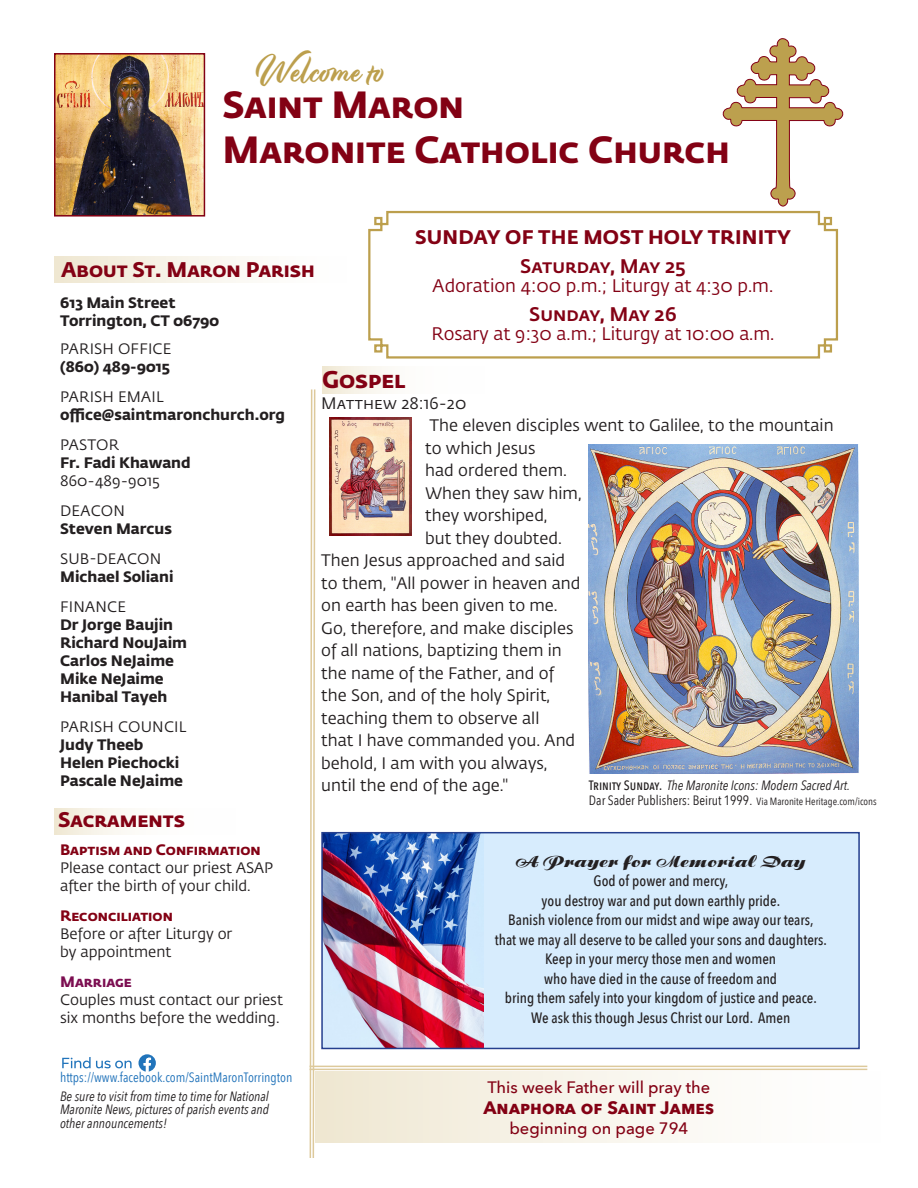
<style>
.page{position:relative;width:918px;height:1188px;background:#fff}
.page>*{position:absolute;margin:0;border:0;box-sizing:border-box;transform-origin:0 0}
.t1{font:700 37.5px "Fedra Sans Std";color:#830114}
.t2{font:36px "Modish";color:#bc9f4d}
.t3{font:700 24px "Fedra Sans Std";color:#830114}
.t4{font:700 21px "Fedra Sans Std";color:#830114}
.t5{font:700 19.5px "Fedra Sans Std";letter-spacing:.01em;color:#830114}
.t6{font:500 19.5px "Fedra Sans Std";color:#830114}
.t7{font:18px "Fedra Sans Std";color:#830114}
.t8{font:700 18px "Avenir Next";color:#830114}
.t9{font:16.5px "Fedra Sans Std";color:#231f20}
.t10{font:500 16.5px "Avenir Next";color:#830114}
.t11{font:16.5px "P22 Klauss Kursiv";color:#231f20}
.t12{font:500 15px "Avenir Next Condensed";color:#231f20}
.t13{font:15px "Fedra Sans Std";color:#231f20}
.t14{font:700 15px "Fedra Sans Std";color:#231f20}
.t15{font:700 15px "Fedra Sans Std";color:#830114}
.t16{font:700 15px "Fedra Sans Std";color:#7c0e51}
.t17{font:italic 13.5px/13.5px "Avenir Next Condensed";color:#231f20;text-align:justify}
.t18{font:13.5px "Avenir Next Condensed";color:#231f20}
.t19{font:13.5px "Avenir Next Condensed";color:#2173ba}
.s1{font-weight:500;font-style:normal}
.s2{font-size:10.5px}
</style>
<div class="page">
<svg style="left:368px;top:210px;width:471px;height:149px"></svg>
<div style="left:54px;top:256px;width:295px;height:28px;background:linear-gradient(to right,#f0e8d4,#fff)"></div>
<svg style="left:54px;top:808px;width:71px;height:27px;fill:#f6f2e7"></svg>
<div style="left:322px;top:366px;width:208px;height:27px;background:linear-gradient(to right,#f5f0e3,#fff)"></div>
<svg style="left:309px;top:389px;width:7px;height:769px"></svg>
<img style="left:57px;top:56px;width:145px;height:158px">
<div style="left:54px;top:53px;width:151px;height:164px;border:2px solid #830114"></div>
<img style="left:329px;top:418px;width:83px;height:117px">
<svg style="left:722px;top:38px;width:122px;height:169px"></svg>
<svg style="left:139px;top:1054px;width:17px;height:18px"></svg>
<svg style="left:62px;top:1057px;width:70px;height:11px"></svg>
<div style="left:315px;top:1071px;width:567px;height:72px;background:linear-gradient(to right,#f0e8d3,#fff)"></div>
<hr style="left:310px;top:1066px;width:557px;height:1px;background:#ddc99b">
<hr style="left:310px;top:1069px;width:557px;height:1px;background:#ddc99b">
<img style="left:588px;top:444px;width:271px;height:330px">
<div style="left:322px;top:833px;width:537px;height:215px;background:#d7ecfd"></div>
<img style="left:324px;top:835px;width:160px;height:211px">
<div style="left:321px;top:832px;width:539px;height:217px;border:2px solid #253f8e"></div>
<p class="t2" style="left:256px;top:48px;width:134px">Welcome to</p>
<p class="t1" style="left:222px;top:80px;width:243px">Saint Maron</p>
<p class="t1" style="left:222px;top:125px;width:509px">Maronite Catholic Church</p>
<p class="t4" style="left:62px;top:256px;width:255px">About St. Maron Parish</p>
<p class="t14" style="left:60px;top:293px;width:117px">613 Main Street</p>
<p class="t14" style="left:60px;top:311px;width:161px">Torrington, CT 06790</p>
<p class="t13" style="left:60px;top:340px;width:113px">PARISH OFFICE</p>
<p class="t14" style="left:60px;top:357px;width:111px">(860) 489-9015</p>
<p class="t13" style="left:60px;top:388px;width:105px">PARISH EMAIL</p>
<p class="t14" style="left:60px;top:405px;width:226px">office@saintmaronchurch.org</p>
<p class="t13" style="left:60px;top:436px;width:61px">PASTOR</p>
<p class="t14" style="left:60px;top:453px;width:132px">Fr. Fadi Khawand</p>
<p class="t13" style="left:60px;top:472px;width:101px">860-489-9015</p>
<p class="t13" style="left:60px;top:502px;width:66px">DEACON</p>
<p class="t14" style="left:60px;top:519px;width:113px">Steven Marcus</p>
<p class="t13" style="left:60px;top:550px;width:103px">SUB-DEACON</p>
<p class="t14" style="left:60px;top:567px;width:115px">Michael Soliani</p>
<p class="t13" style="left:60px;top:598px;width:67px">FINANCE</p>
<p class="t14" style="left:60px;top:615px;width:114px">Dr Jorge Baujin</p>
<p class="t14" style="left:60px;top:633px;width:129px">Richard NouJaim</p>
<p class="t14" style="left:60px;top:651px;width:115px">Carlos NeJaime</p>
<p class="t14" style="left:60px;top:669px;width:105px">Mike NeJaime</p>
<p class="t14" style="left:60px;top:687px;width:109px">Hanibal Tayeh</p>
<p class="t13" style="left:60px;top:718px;width:128px">PARISH COUNCIL</p>
<p class="t14" style="left:60px;top:735px;width:85px">Judy Theeb</p>
<p class="t14" style="left:60px;top:753px;width:121px">Helen Piechocki</p>
<p class="t14" style="left:60px;top:771px;width:124px">Pascale NeJaime</p>
<p class="t4" style="left:58px;top:806px;width:128px">Sacraments</p>
<p class="t15" style="left:60px;top:840px;width:202px">Baptism and Confirmation</p>
<p class="t13" style="left:60px;top:858px;width:215px">Please contact our priest ASAP</p>
<p class="t13" style="left:60px;top:876px;width:192px">after the birth of your child.</p>
<p class="t15" style="left:60px;top:906px;width:114px">Reconciliation</p>
<p class="t13" style="left:60px;top:924px;width:174px">Before or after Liturgy or</p>
<p class="t13" style="left:60px;top:942px;width:113px">by appointment</p>
<p class="t16" style="left:60px;top:972px;width:73px">Marriage</p>
<p class="t13" style="left:60px;top:990px;width:224px">Couples must contact our priest</p>
<p class="t13" style="left:60px;top:1008px;width:221px">six months before the wedding.</p>
<p class="t5" style="left:415px;top:225px;width:377px">SUNDAY OF THE MOST HOLY TRINITY</p>
<p class="t6" style="left:520px;top:254px;width:167px">Saturday, May 25</p>
<p class="t7" style="left:433px;top:275px;width:342px">Adoration 4:00 p.m.; Liturgy at 4:30 p.m.</p>
<p class="t6" style="left:529px;top:302px;width:149px">Sunday, May 26</p>
<p class="t7" style="left:431px;top:323px;width:345px">Rosary at 9:30 a.m.; Liturgy at 10:00 a.m.</p>
<p class="t3" style="left:322px;top:364px;width:85px">Gospel</p>
<p class="t9" style="left:321px;top:393px;width:147px">Matthew 28:16-20</p>
<p class="t9" style="left:429px;top:416px;width:406px">The eleven disciples went to Galilee, to the mountain</p>
<p class="t9" style="left:425px;top:438px;width:112px">to which Jesus</p>
<p class="t9" style="left:425px;top:461px;width:143px">had ordered them.</p>
<p class="t9" style="left:425px;top:483px;width:158px">When they saw him,</p>
<p class="t9" style="left:425px;top:506px;width:124px">they worshiped,</p>
<p class="t9" style="left:425px;top:528px;width:138px">but they doubted.</p>
<p class="t9" style="left:321px;top:551px;width:245px">Then Jesus approached and said</p>
<p class="t9" style="left:321px;top:573px;width:261px">to them, "All power in heaven and</p>
<p class="t9" style="left:321px;top:596px;width:238px">on earth has been given to me.</p>
<p class="t9" style="left:321px;top:618px;width:254px">Go, therefore, and make disciples</p>
<p class="t9" style="left:321px;top:641px;width:242px">of all nations, baptizing them in</p>
<p class="t9" style="left:321px;top:663px;width:234px">the name of the Father, and of</p>
<p class="t9" style="left:321px;top:686px;width:230px">the Son, and of the holy Spirit,</p>
<p class="t9" style="left:321px;top:708px;width:220px">teaching them to observe all</p>
<p class="t9" style="left:321px;top:731px;width:255px">that I have commanded you. And</p>
<p class="t9" style="left:321px;top:753px;width:228px">behold, I am with you always,</p>
<p class="t9" style="left:321px;top:776px;width:188px">until the end of the age."</p>
<p class="t17" style="left:589px;top:779px;width:262px"><span class="s1">Trinity Sunday.</span> The Maronite Icons: Modern Sacred Art.</p>
<p class="t18" style="left:589px;top:789px;width:289px">Dar Sader Publishers: Beirut 1999. <span class="s2">Via Maronite Heritage.com/icons</span></p>
<p class="t11" style="left:516px;top:851px;width:291px">A Prayer for Memorial Day</p>
<p class="t12" style="left:594px;top:872px;width:136px">God of power and mercy,</p>
<p class="t12" style="left:542px;top:891px;width:240px">you destroy war and put down earthly pride.</p>
<p class="t12" style="left:508px;top:911px;width:307px">Banish violence from our midst and wipe away our tears,</p>
<p class="t12" style="left:495px;top:930px;width:334px">that we may all deserve to be called your sons and daughters.</p>
<p class="t12" style="left:545px;top:950px;width:233px">Keep in your mercy those men and women</p>
<p class="t12" style="left:544px;top:969px;width:234px">who have died in the cause of freedom and</p>
<p class="t12" style="left:505px;top:989px;width:313px">bring them safely into your kingdom of justice and peace.</p>
<p class="t12" style="left:531px;top:1008px;width:261px">We ask this though Jesus Christ our Lord. Amen</p>
<p class="t19" style="left:60px;top:1066px;width:234px">https://www.facebook.com/SaintMaronTorrington</p>
<p class="t17" style="left:60px;top:1089px;width:210px">Be sure to visit from time to time for National Maronite News, pictures of parish events and other announcements!</p>
<p class="t10" style="left:488px;top:1073px;width:224px">This week Father will pray the</p>
<p class="t8" style="left:483px;top:1093px;width:232px">Anaphora of Saint James</p>
<p class="t10" style="left:509px;top:1114px;width:180px">beginning on page 794</p>
</div>
